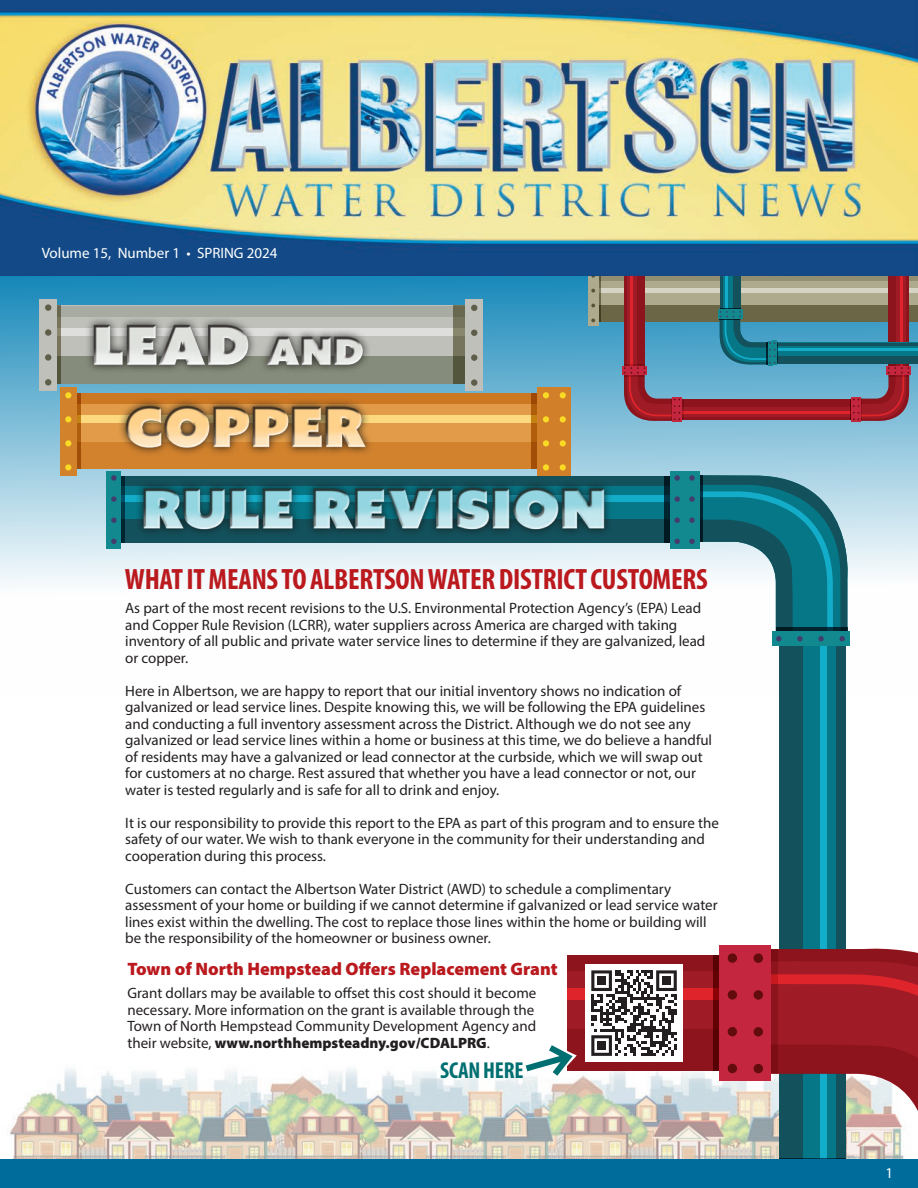
<style>
.page{position:relative;width:918px;height:1188px;background:#fff}
.page>*{position:absolute;margin:0;border:0;box-sizing:border-box;transform-origin:0 0}
.t1{font:700 condensed 29.55px "Myriad Pro";letter-spacing:-.01em;color:#ba191e}
.t2{font:700 condensed 23.1px "Myriad Pro";letter-spacing:-.01em;color:#006f71}
.t3{font:900 18px "Myriad Pro";color:#ba191e}
.t4{font:15px/16.5px "Myriad Pro";color:#231f20}
.t5{font:15px "Myriad Pro";color:#fff}
.s1{font-weight:900}
</style>
<div class="page">
<img style="left:1px;top:1068px;width:917px;height:92px">
<svg style="left:0;top:275px;width:918px;height:371px"></svg>
<div style="left:779px;top:646px;width:67px;height:521px;background:#067787"></div>
<div style="left:821px;top:646px;width:6px;height:521px;background:#14adc9"></div>
<div style="left:837px;top:646px;width:9px;height:521px;background:#13515c"></div>
<div style="left:779px;top:646px;width:24px;height:521px;background:#13515c"></div>
<div style="left:779px;top:1158px;width:67px;height:9px;background:#006c9c"></div>
<div style="left:39px;top:299px;width:18px;height:92px;background:#bfc0ba"></div>
<div style="left:116px;top:477px;width:562px;height:66px;background:#067787"></div>
<div style="left:116px;top:495px;width:562px;height:7px;background:#14adc9"></div>
<div style="left:116px;top:477px;width:562px;height:9px;background:#13515c"></div>
<div style="left:116px;top:519px;width:562px;height:24px;background:#13515c"></div>
<svg style="left:664px;top:477px;width:6px;height:66px"></svg>
<div style="left:670px;top:471px;width:15px;height:78px;background:#11898f"></div>
<svg style="left:674px;top:475px;width:6px;height:6px"></svg>
<svg style="left:674px;top:496px;width:6px;height:6px"></svg>
<svg style="left:674px;top:518px;width:6px;height:5px"></svg>
<svg style="left:674px;top:539px;width:6px;height:5px"></svg>
<div style="left:685px;top:471px;width:14px;height:78px;background:#11898f"></div>
<div style="left:772px;top:631px;width:77px;height:15px;background:#11898f"></div>
<svg style="left:689px;top:475px;width:167px;height:168px"></svg>
<div style="left:595px;top:275px;width:323px;height:46px;background:#adaa8d"></div>
<div style="left:595px;top:288px;width:323px;height:5px;background:#d5d4c5"></div>
<div style="left:595px;top:275px;width:323px;height:6px;background:#928f70"></div>
<div style="left:595px;top:305px;width:323px;height:16px;background:#6b6746"></div>
<svg style="left:598px;top:275px;width:3px;height:9px"></svg>
<svg style="left:588px;top:271px;width:10px;height:55px"></svg>
<svg style="left:896px;top:275px;width:10px;height:89px"></svg>
<hr style="left:901px;top:270px;width:2px;height:98px;background:#e0242c">
<hr style="left:906px;top:270px;width:3px;height:98px;background:#9f1b26">
<div style="left:888px;top:270px;width:8px;height:98px;background:#8d131c"></div>
<svg style="left:888px;top:364px;width:21px;height:2px"></svg>
<hr style="left:886px;top:366px;width:25px;height:4px;background:#c4263f">
<svg style="left:683px;top:406px;width:168px;height:11px;fill:#9f1b26"></svg>
<hr style="left:679px;top:412px;width:174px;height:2px;background:#e0242c">
<hr style="left:679px;top:417px;width:174px;height:3px;background:#9f1b26">
<div style="left:679px;top:399px;width:174px;height:7px;background:#8d131c"></div>
<hr style="left:851px;top:399px;width:2px;height:21px;background:#9f1b26">
<svg style="left:682px;top:399px;width:1px;height:21px"></svg>
<hr style="left:852px;top:397px;width:4px;height:25px;background:#c4263f">
<div style="left:677px;top:397px;width:5px;height:25px;background:#c4263f"></div>
<div style="left:886px;top:370px;width:25px;height:5px;background:#c4263f"></div>
<svg style="left:853px;top:367px;width:56px;height:57px"></svg>
<svg style="left:627px;top:275px;width:11px;height:89px"></svg>
<hr style="left:630px;top:270px;width:2px;height:98px;background:#e0242c">
<hr style="left:624px;top:270px;width:3px;height:98px;background:#9f1b26">
<div style="left:638px;top:270px;width:7px;height:98px;background:#8d131c"></div>
<svg style="left:634px;top:364px;width:11px;height:2px"></svg>
<hr style="left:623px;top:366px;width:24px;height:4px;background:#c4263f">
<svg style="left:634px;top:367px;width:46px;height:57px"></svg>
<div style="left:775px;top:343px;width:143px;height:20px;background:#067787"></div>
<hr style="left:775px;top:348px;width:143px;height:3px;background:#14adc9">
<hr style="left:775px;top:343px;width:143px;height:3px;background:#13515c">
<div style="left:775px;top:356px;width:143px;height:7px;background:#13515c"></div>
<hr style="left:775px;top:343px;width:3px;height:20px;background:#067787">
<svg style="left:775px;top:341px;width:2px;height:24px"></svg>
<svg style="left:723px;top:275px;width:10px;height:33px"></svg>
<hr style="left:726px;top:270px;width:2px;height:42px;background:#14adc9">
<hr style="left:720px;top:270px;width:3px;height:42px;background:#13515c">
<div style="left:733px;top:270px;width:7px;height:42px;background:#13515c"></div>
<svg style="left:720px;top:308px;width:20px;height:2px"></svg>
<hr style="left:718px;top:310px;width:24px;height:4px;background:#11898f">
<svg style="left:720px;top:311px;width:55px;height:56px"></svg>
<img style="left:0;top:0;width:918px;height:275px">
<div style="left:0;top:1160px;width:918px;height:28px;background:#006c9c"></div>
<div style="left:567px;top:956px;width:161px;height:115px;background:#9f1b26"></div>
<div style="left:567px;top:988px;width:161px;height:12px;background:#e0242c"></div>
<div style="left:567px;top:956px;width:161px;height:15px;background:#8d131c"></div>
<div style="left:567px;top:1030px;width:161px;height:41px;background:#8d131c"></div>
<svg style="left:714px;top:956px;width:5px;height:115px"></svg>
<div style="left:719px;top:945px;width:26px;height:136px;background:#c4263f"></div>
<div style="left:728px;top:953px;width:9px;height:10px;background:#620c0e;border-radius:50%"></div>
<div style="left:728px;top:990px;width:9px;height:10px;background:#620c0e;border-radius:50%"></div>
<div style="left:728px;top:1027px;width:9px;height:9px;background:#620c0e;border-radius:50%"></div>
<div style="left:728px;top:1064px;width:9px;height:9px;background:#620c0e;border-radius:50%"></div>
<svg style="left:752px;top:934px;width:166px;height:182px"></svg>
<svg style="left:771px;top:949px;width:7px;height:125px"></svg>
<div style="left:745px;top:945px;width:26px;height:136px;background:#c4263f"></div>
<div style="left:754px;top:953px;width:9px;height:10px;background:#620c0e;border-radius:50%"></div>
<div style="left:754px;top:990px;width:9px;height:10px;background:#620c0e;border-radius:50%"></div>
<div style="left:754px;top:1027px;width:9px;height:9px;background:#620c0e;border-radius:50%"></div>
<div style="left:754px;top:1064px;width:9px;height:9px;background:#620c0e;border-radius:50%"></div>
<div style="left:585px;top:965px;width:98px;height:97px;background:#fff"></div>
<svg style="left:591px;top:970px;width:86px;height:86px"></svg>
<div style="left:597px;top:976px;width:9px;height:9px;background:#231f20"></div>
<div style="left:662px;top:976px;width:9px;height:9px;background:#231f20"></div>
<div style="left:597px;top:1041px;width:9px;height:9px;background:#231f20"></div>
<img style="left:40px;top:284px;width:594px;height:270px">
<svg style="left:520px;top:1045px;width:57px;height:37px"></svg>
<p class="t5" style="left:42px;top:244px;width:237px">Volume 15, Number 1 • SPRING 2024</p>
<p class="t1" style="left:125px;top:560px;width:584px">WHAT IT MEANS TO ALBERTSON WATER DISTRICT CUSTOMERS</p>
<p class="t4" style="left:125px;top:599px;width:582px">As part of the most recent revisions to the U.S. Environmental Protection Agency’s (EPA) Lead and Copper Rule Revision (LCRR), water suppliers across America are charged with taking inventory of all public and private water service lines to determine if they are galvanized, lead or copper.</p>
<p class="t4" style="left:125px;top:682px;width:588px">Here in Albertson, we are happy to report that our initial inventory shows no indication of galvanized or lead service lines. Despite knowing this, we will be following the EPA guidelines and conducting a full inventory assessment across the District. Although we do not see any galvanized or lead service lines within a home or business at this time, we do believe a handful of residents may have a galvanized or lead connector at the curbside, which we will swap out for customers at no charge. Rest assured that whether you have a lead connector or not, our water is tested regularly and is safe for all to drink and enjoy.</p>
<p class="t4" style="left:125px;top:814px;width:595px">It is our responsibility to provide this report to the EPA as part of this program and to ensure the safety of our water. We wish to thank everyone in the community for their understanding and cooperation during this process.</p>
<p class="t4" style="left:125px;top:880px;width:594px">Customers can contact the Albertson Water District (AWD) to schedule a complimentary assessment of your home or building if we cannot determine if galvanized or lead service water lines exist within the dwelling. The cost to replace those lines within the home or building will be the responsibility of the homeowner or business owner.</p>
<p class="t3" style="left:127px;top:957px;width:432px">Town of North Hempstead Offers Replacement Grant</p>
<p class="t4" style="left:127px;top:985px;width:410px">Grant dollars may be available to offset this cost should it become necessary. More information on the grant is available through the Town of North Hempstead Community Development Agency and their website, <span class="s1">www.northhempsteadny.gov/CDALPRG</span>.</p>
<p class="t2" style="left:440px;top:1055px;width:85px">SCAN HERE</p>
<p class="t5" style="left:885px;top:1164px;width:9px">1</p>
</div>
